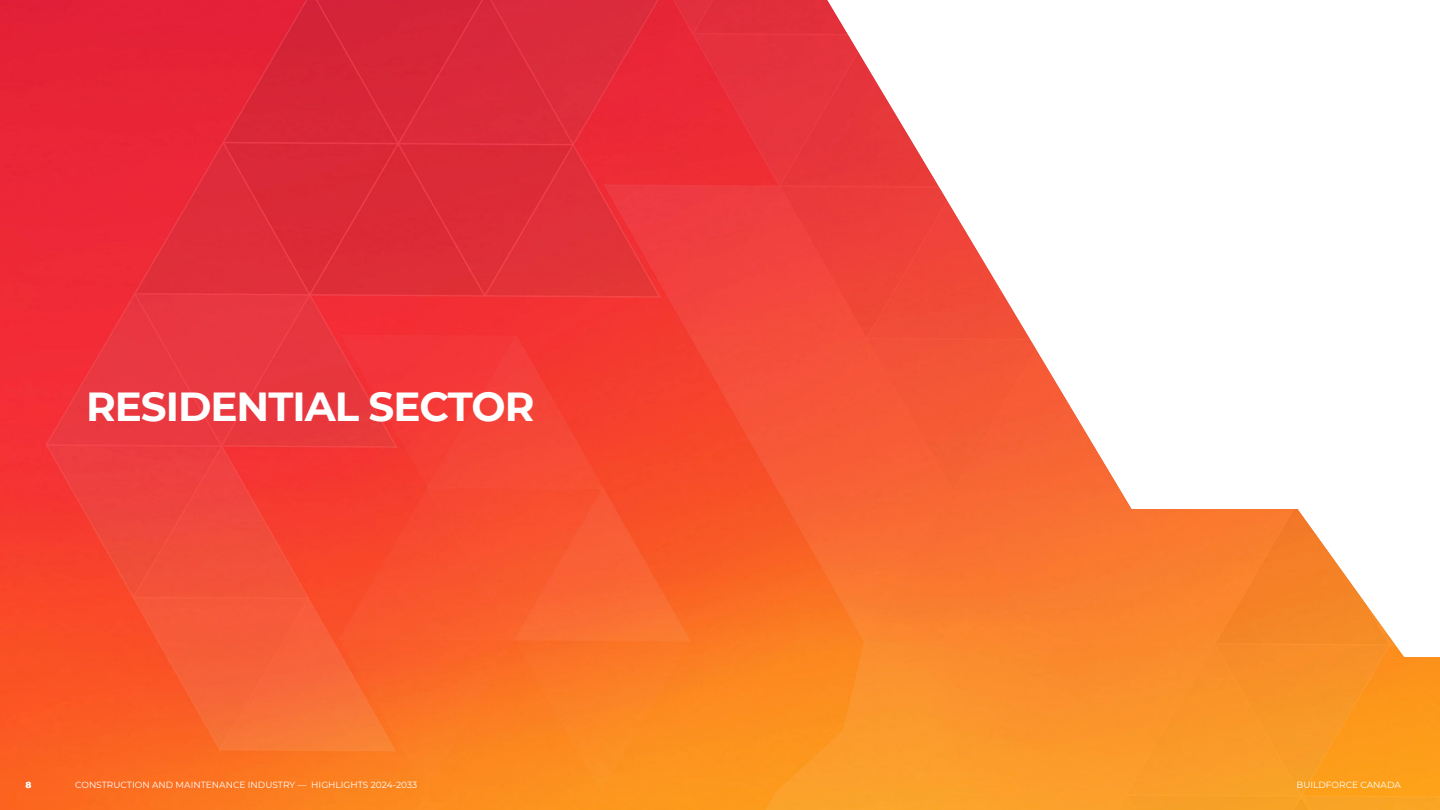
<style>
.page{position:relative;width:1440px;height:810px;background:#fff}
.page>*{position:absolute;margin:0;border:0;box-sizing:border-box;transform-origin:0 0}
.t1{font:700 40.5px "Montserrat";letter-spacing:-.025em;color:#fff}
.t2{font:9px "Montserrat";color:#fff}
.t3{font:800 9px "Montserrat";color:#fff}
</style>
<div class="page">
<img style="left:0;top:0;width:1440px;height:810px">
<svg style="left:662px;top:0;width:778px;height:657px"></svg>
<p class="t1" style="left:86px;top:377px;width:450px">RESIDENTIAL SECTOR</p>
<p class="t3" style="left:25px;top:778px;width:8px">8</p>
<p class="t2" style="left:75px;top:779px;width:344px">CONSTRUCTION AND MAINTENANCE INDUSTRY — HIGHLIGHTS 2024-2033</p>
<p class="t2" style="left:1296px;top:779px;width:106px">BUILDFORCE CANADA</p>
</div>
